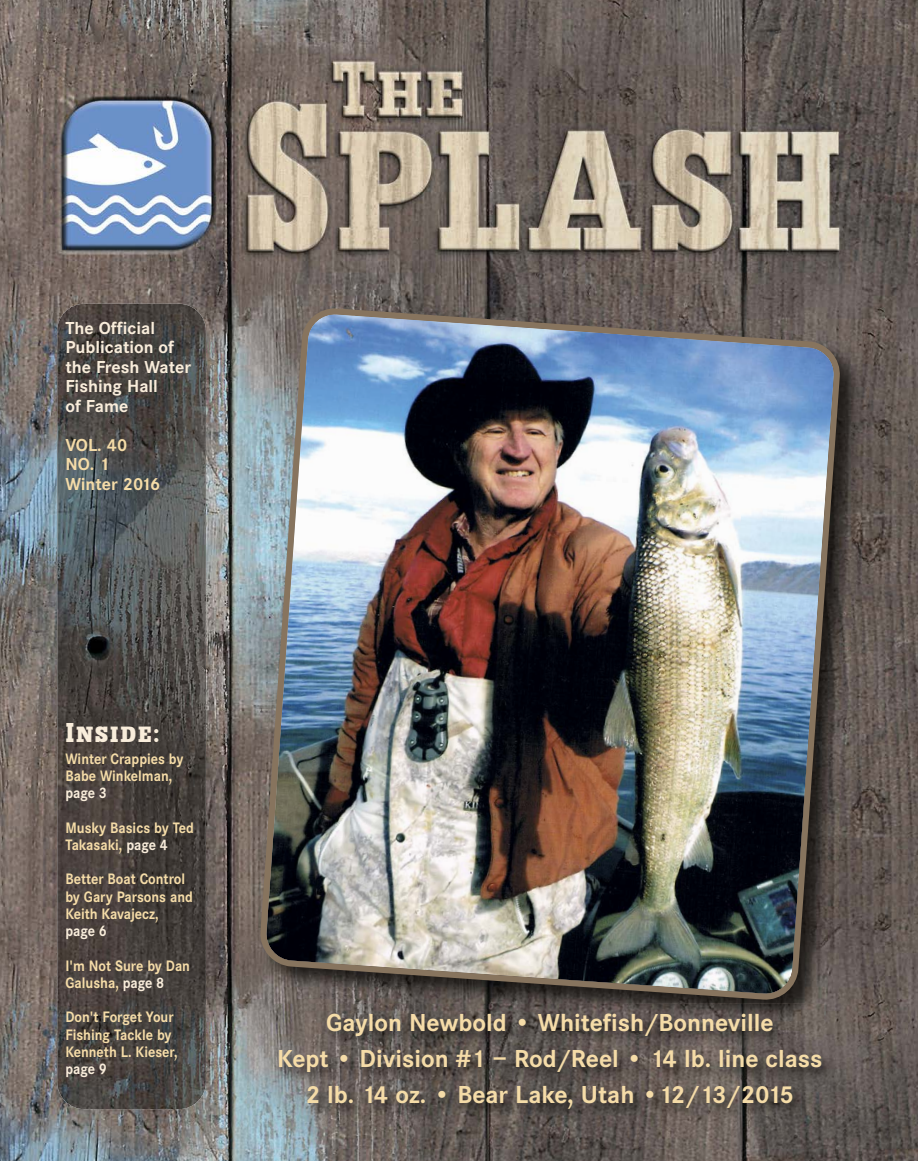
<style>
.page{position:relative;width:918px;height:1161px;background:#fff}
.page>*{position:absolute;margin:0;border:0;box-sizing:border-box;transform-origin:0 0}
.t1{font:700 25.5px/36px "Corporate S";color:#f5dca8;text-align:center}
.t2{font:condensed 24px "AI Wood Antique";letter-spacing:.06em;color:#f9eddb}
.t3{font:700 18px/19.5px "Corporate S";color:#f9eddb}
.t4{font:700 18px/19.5px "Corporate S";color:#f5dca8}
.t5{font:700 15.75px/17.2px "Corporate S";color:#f5dca8;scale:.9 1}
.t6{font:700 15.75px "Corporate S";color:#f9eddb;scale:.9 1}
.s1{color:#f9eddb}
</style>
<div class="page">
<img style="left:0;top:0;width:918px;height:1161px">
<img style="left:252px;top:300px;width:621px;height:704px">
<img style="left:259px;top:307px;width:582px;height:694px">
<img style="left:57px;top:304px;width:149px;height:805px;border-radius:27px">
<img style="left:224px;top:1004px;width:665px;height:145px">
<img style="left:409px;top:1004px;width:418px;height:29px">
<p class="t3" style="left:65px;top:320px;width:127px">The Official<br>Publication of the Fresh Water<br>Fishing Hall<br>of Fame</p>
<p class="t4" style="left:65px;top:437px;width:96px">VOL. 40<br>NO. 1<br>Winter 2016</p>
<h2 class="t2" style="left:65px;top:720px;width:96px">Inside:</h2>
<p class="t5" style="left:65px;top:751px;width:133px">Winter Crappies by<br>Babe Winkelman,</p>
<p class="t6" style="left:65px;top:788px;width:48px">page 3</p>
<p class="t5" style="left:65px;top:820px;width:144px">Musky Basics by Ted<br>Takasaki, <span class="s1">page 4</span></p>
<p class="t5" style="left:65px;top:872px;width:143px">Better Boat Control by Gary Parsons and<br>Keith Kavajecz,</p>
<p class="t6" style="left:65px;top:926px;width:48px">page 6</p>
<p class="t5" style="left:65px;top:958px;width:140px">I'm Not Sure by Dan<br>Galusha, <span class="s1">page 8</span></p>
<p class="t5" style="left:65px;top:1010px;width:126px">Don't Forget Your<br>Fishing Tackle by<br>Kenneth L. Kieser,</p>
<p class="t6" style="left:65px;top:1064px;width:48px">page 9</p>
<h1 class="t1" style="left:277px;top:1007px;width:547px">Gaylon Newbold • Whitefish/Bonneville<br>Kept • Division #1 – Rod/Reel • 14 lb. line class<br>2 lb. 14 oz. • Bear Lake, Utah •12/13/2015</h1>
</div>
